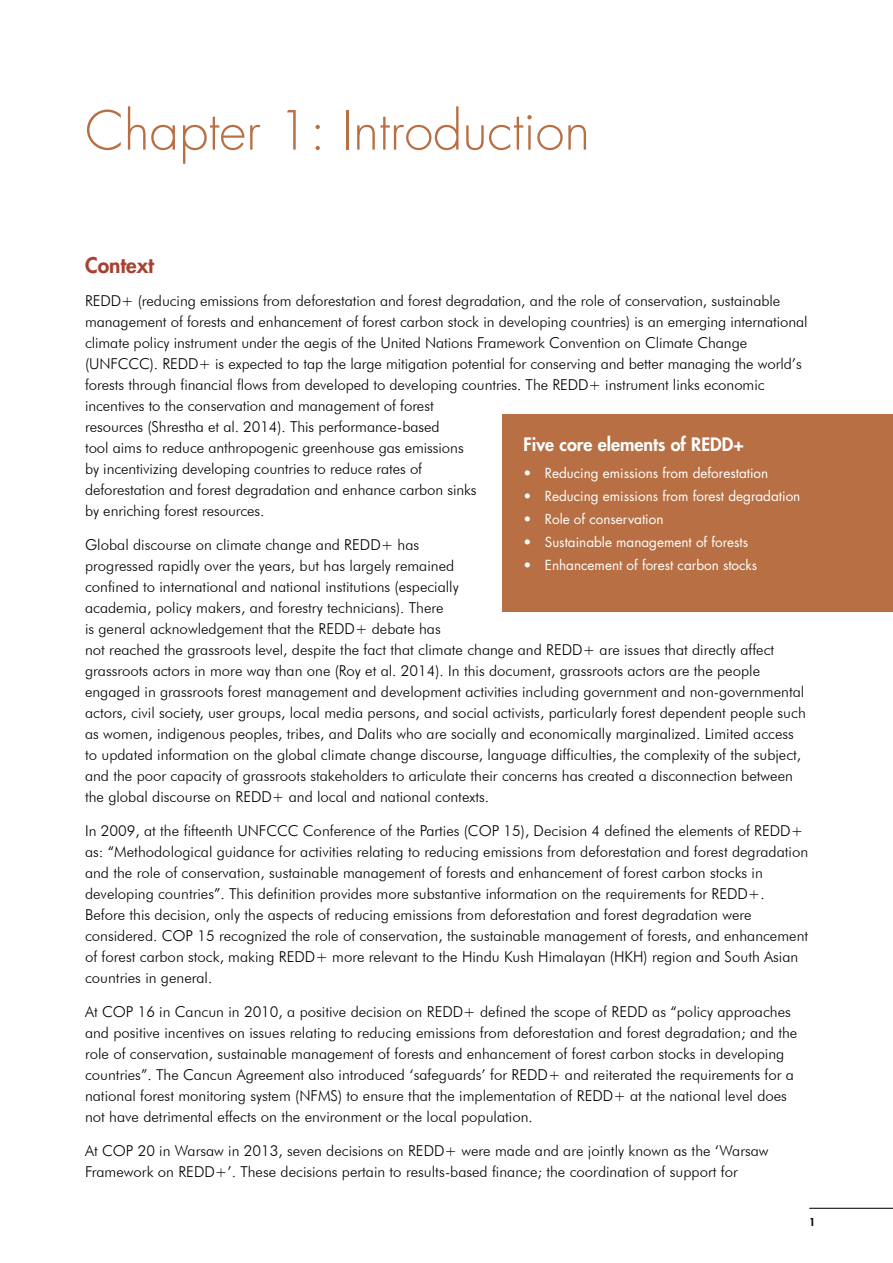
<style>
.page{position:relative;width:893px;height:1263px;background:#fff}
.page>*{position:absolute;margin:0;border:0;box-sizing:border-box;transform-origin:0 0}
.t1{font:300 52.5px "Futura Std";color:#b76f43}
.t2{font:800 21px "Futura Std";color:#a74232}
.t3{font:800 18px "Futura Std";color:#fff}
.t4{font:300 15px/21px "Futura BT";color:#000}
.t5{font:13.5px "Futura Std";color:#fff}
.t6{font:800 10.5px "Futura Std";color:#000}
</style>
<div class="page">
<hr style="left:809px;top:1208px;width:84px;height:1px;background:#000">
<div style="left:502px;top:414px;width:391px;height:198px;background:#b76f43"></div>
<h1 class="t1" style="left:85px;top:99px;width:506px">Chapter 1: Introduction</h1>
<h2 class="t2" style="left:85px;top:252px;width:71px">Context</h2>
<p class="t4" style="left:85px;top:290px;width:724px">REDD+ (reducing emissions from deforestation and forest degradation, and the role of conservation, sustainable management of forests and enhancement of forest carbon stock in developing countries) is an emerging international climate policy instrument under the aegis of the United Nations Framework Convention on Climate Change (UNFCCC). REDD+ is expected to tap the large mitigation potential for conserving and better managing the world’s forests through financial flows from developed to developing countries. The REDD+ instrument links economic incentives to the conservation and management of forest<br>resources (Shrestha et al. 2014). This performance-based<br>tool aims to reduce anthropogenic greenhouse gas emissions<br>by incentivizing developing countries to reduce rates of<br>deforestation and forest degradation and enhance carbon sinks<br>by enriching forest resources.</p>
<p class="t4" style="left:85px;top:534px;width:722px">Global discourse on climate change and REDD+ has<br>progressed rapidly over the years, but has largely remained<br>confined to international and national institutions (especially<br>academia, policy makers, and forestry technicians). There<br>is general acknowledgement that the REDD+ debate has<br>not reached the grassroots level, despite the fact that climate change and REDD+ are issues that directly affect grassroots actors in more way than one (Roy et al. 2014). In this document, grassroots actors are the people engaged in grassroots forest management and development activities including government and non-governmental actors, civil society, user groups, local media persons, and social activists, particularly forest dependent people such as women, indigenous peoples, tribes, and Dalits who are socially and economically marginalized. Limited access to updated information on the global climate change discourse, language difficulties, the complexity of the subject, and the poor capacity of grassroots stakeholders to articulate their concerns has created a disconnection between the global discourse on REDD+ and local and national contexts.</p>
<p class="t4" style="left:85px;top:820px;width:725px">In 2009, at the fifteenth UNFCCC Conference of the Parties (COP 15), Decision 4 defined the elements of REDD+ as: “Methodological guidance for activities relating to reducing emissions from deforestation and forest degradation and the role of conservation, sustainable management of forests and enhancement of forest carbon stocks in developing countries”. This definition provides more substantive information on the requirements for REDD+.<br>Before this decision, only the aspects of reducing emissions from deforestation and forest degradation were considered. COP 15 recognized the role of conservation, the sustainable management of forests, and enhancement of forest carbon stock, making REDD+ more relevant to the Hindu Kush Himalayan (HKH) region and South Asian countries in general.</p>
<p class="t4" style="left:85px;top:1001px;width:714px">At COP 16 in Cancun in 2010, a positive decision on REDD+ defined the scope of REDD as “policy approaches and positive incentives on issues relating to reducing emissions from deforestation and forest degradation; and the role of conservation, sustainable management of forests and enhancement of forest carbon stocks in developing countries”. The Cancun Agreement also introduced ‘safeguards’ for REDD+ and reiterated the requirements for a national forest monitoring system (NFMS) to ensure that the implementation of REDD+ at the national level does not have detrimental effects on the environment or the local population.</p>
<p class="t4" style="left:85px;top:1139px;width:685px">At COP 20 in Warsaw in 2013, seven decisions on REDD+ were made and are jointly known as the ‘Warsaw<br>Framework on REDD+’. These decisions pertain to results-based finance; the coordination of support for</p>
<p class="t3" style="left:524px;top:432px;width:222px">Five core elements of REDD+</p>
<p class="t5" style="left:524px;top:464px;width:246px">• Reducing emissions from deforestation</p>
<p class="t5" style="left:524px;top:487px;width:278px">• Reducing emissions from forest degradation</p>
<p class="t5" style="left:524px;top:510px;width:141px">• Role of conservation</p>
<p class="t5" style="left:524px;top:533px;width:226px">• Sustainable management of forests</p>
<p class="t5" style="left:524px;top:556px;width:235px">• Enhancement of forest carbon stocks</p>
<p class="t6" style="left:809px;top:1216px;width:8px">1</p>
</div>
